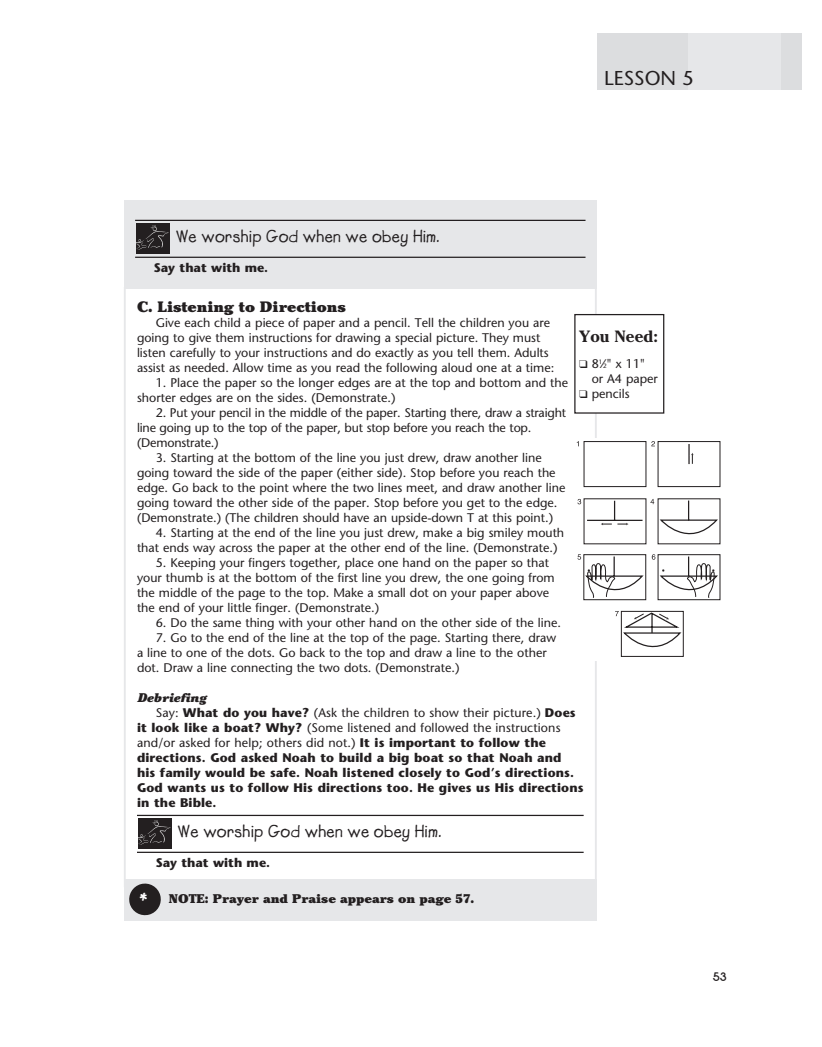
<style>
.page{position:relative;width:822px;height:1047px;background:#fff}
.page>*{position:absolute;margin:0;border:0;box-sizing:border-box;transform-origin:0 0}
.t1{font:20px "Stone Sans";color:#231f20}
.Power_Point{font:17.5px "Lemonade ICG Bold";letter-spacing:.015em;color:#231f20}
.Untitled{font:700 16.25px "Cheltenham";color:#231f20}
.Activities_Subhead{font:900 15px "Cheltenham";color:#231f20}
.Untitled-2{font:12.5px/15px "Stone Sans";color:#231f20}
.t2{font:700 12.5px/15px "Stone Sans";letter-spacing:.01em;color:#231f20}
.P_P_Breaker{font:900 12.5px "Cheltenham";color:#231f20}
.Breaker{font:italic 900 12.5px "Cheltenham";color:#231f20}
.t3{font:700 12.5px "New Garden";color:#231f20}
.s1{font-weight:400}
.s2{font-size:6.25px}
</style>
<div class="page">
<div style="left:596px;top:34px;width:92px;height:56px;background:#dcdddf"></div>
<div style="left:688px;top:34px;width:92px;height:56px;background:#e6e7e9"></div>
<div style="left:780px;top:34px;width:21px;height:56px;background:#dcdddf"></div>
<div style="left:124px;top:200px;width:472px;height:88px;background:#e6e7e9"></div>
<hr style="left:135px;top:220px;width:450px;height:1px;background:#231f20">
<hr style="left:135px;top:256px;width:450px;height:2px;background:#231f20">
<div style="left:136px;top:223px;width:34px;height:31px;background:#231f20"></div>
<svg style="left:136px;top:225px;width:33px;height:25px"></svg>
<hr style="left:137px;top:814px;width:446px;height:1px;background:#231f20">
<hr style="left:137px;top:851px;width:446px;height:1px;background:#231f20">
<div style="left:138px;top:818px;width:34px;height:31px;background:#231f20"></div>
<svg style="left:138px;top:820px;width:33px;height:24px"></svg>
<div style="left:574px;top:314px;width:90px;height:99px;border:1px solid #231f20"></div>
<svg style="left:576px;top:441px;width:144px;height:215px"></svg>
<div style="left:124px;top:879px;width:472px;height:41px;background:#e6e7e9"></div>
<svg style="left:129px;top:883px;width:32px;height:33px"></svg>
<p class="t1" style="left:604px;top:66px;width:91px">LESSON 5</p>
<p class="Power_Point" style="left:176px;top:226px;width:265px">We worship God when we obey Him.</p>
<p class="t2" style="left:154px;top:260px;width:116px">Say that with me.</p>
<p class="Activities_Subhead" style="left:137px;top:297px;width:210px">C. Listening to Directions</p>
<p class="Untitled-2" style="left:137px;top:315px;width:418px;text-indent:19px">Give each child a piece of paper and a pencil. Tell the children you are going to give them instructions for drawing a special picture. They must listen carefully to your instructions and do exactly as you tell them. Adults assist as needed. Allow time as you read the following aloud one at a time:</p>
<p class="Untitled-2" style="left:137px;top:375px;width:432px;text-indent:19px">1. Place the paper so the longer edges are at the top and bottom and the shorter edges are on the sides. (Demonstrate.)</p>
<p class="Untitled-2" style="left:137px;top:405px;width:430px;text-indent:19px">2. Put your pencil in the middle of the paper. Starting there, draw a straight line going up to the top of the paper, but stop before you reach the top. (Demonstrate.)</p>
<p class="Untitled-2" style="left:137px;top:450px;width:430px;text-indent:19px">3. Starting at the bottom of the line you just drew, draw another line going toward the side of the paper (either side). Stop before you reach the edge. Go back to the point where the two lines meet, and draw another line going toward the other side of the paper. Stop before you get to the edge. (Demonstrate.) (The children should have an upside-down T at this point.)</p>
<p class="Untitled-2" style="left:137px;top:525px;width:428px;text-indent:19px">4. Starting at the end of the line you just drew, make a big smiley mouth that ends way across the paper at the other end of the line. (Demonstrate.)</p>
<p class="Untitled-2" style="left:137px;top:555px;width:419px;text-indent:19px">5. Keeping your fingers together, place one hand on the paper so that your thumb is at the bottom of the first line you drew, the one going from the middle of the page to the top. Make a small dot on your paper above the end of your little finger. (Demonstrate.)</p>
<p class="Untitled-2" style="left:156px;top:615px;width:406px">6. Do the same thing with your other hand on the other side of the line.</p>
<p class="Untitled-2" style="left:137px;top:630px;width:420px;text-indent:19px">7. Go to the end of the line at the top of the page. Starting there, draw a line to one of the dots. Go back to the top and draw a line to the other dot. Draw a line connecting the two dots. (Demonstrate.)</p>
<p class="Breaker" style="left:137px;top:690px;width:71px">Debriefing</p>
<p class="t2" style="left:137px;top:705px;width:448px;text-indent:19px"><span class="s1">Say:</span> What do you have? <span class="s1">(Ask the children to show their picture.)</span> Does it look like a boat? Why? <span class="s1">(Some listened and followed the instructions and/or asked for help; others did not.)</span> It is important to follow the directions. God asked Noah to build a big boat so that Noah and<br>his family would be safe. Noah listened closely to God’s directions.<br>God wants us to follow His directions too. He gives us His directions in the Bible.</p>
<p class="Power_Point" style="left:177px;top:821px;width:265px">We worship God when we obey Him.</p>
<p class="t2" style="left:156px;top:855px;width:116px">Say that with me.</p>
<p class="Untitled" style="left:579px;top:326px;width:80px">You Need:</p>
<p class="Untitled-2" style="left:591px;top:356px;width:68px;text-indent:-12px">❑ 8<sup>1</sup>⁄<span class="s2">2</span>" x 11" or A4 paper</p>
<p class="Untitled-2" style="left:579px;top:386px;width:52px">❑ pencils</p>
<p class="P_P_Breaker" style="left:169px;top:891px;width:307px">NOTE: Prayer and Praise appears on page 57.</p>
<p class="t3" style="left:712px;top:969px;width:15px">53</p>
</div>
